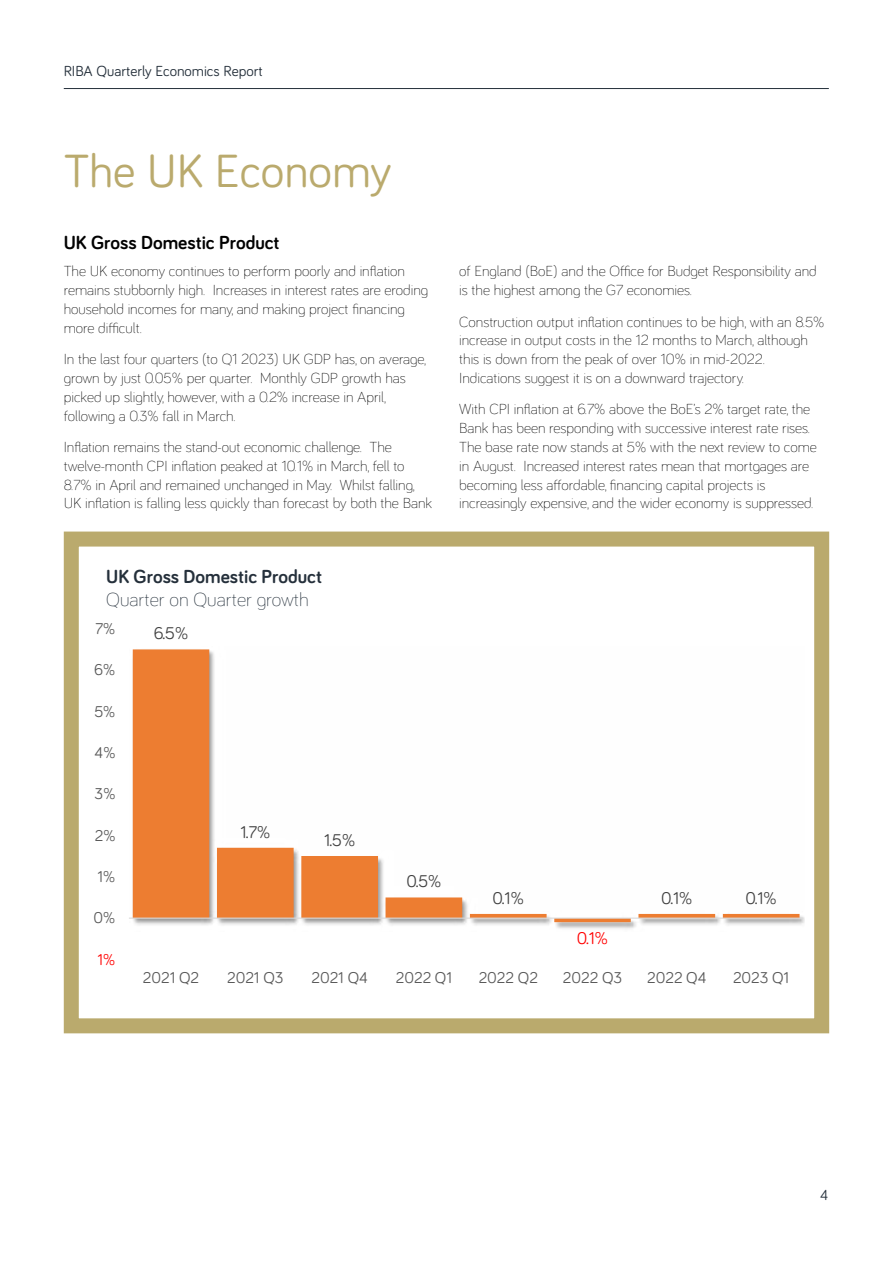
<style>
.page{position:relative;width:893px;height:1263px;background:#fff}
.page>*{position:absolute;margin:0;border:0;box-sizing:border-box;transform-origin:0 0}
.t1{font:48px "Bariol";color:#baaa6d}
.t2{font:700 19.5px "Bariol";color:#000}
.t3{font:700 19.5px "Bariol";color:#25303b}
.t4{font:300 19.5px "Bariol";color:#25303b}
.t5{font:17.55px "Bariol";color:#404040}
.t6{font:17.55px "Bariol";color:#f00}
.t7{font:16.05px "Bariol";color:#595959}
.t8{font:16.05px "Bariol";color:#f00}
.t9{font:300 15px/18.8px "Bariol";color:#000}
.t10{font:15px "Bariol";color:#25303b}
</style>
<div class="page">
<hr style="left:64px;top:88px;width:765px;height:1px;background:#25303b">
<div style="left:64px;top:531px;width:765px;height:502px;border:15px solid #baaa6d"></div>
<div style="left:84px;top:623px;width:730px;height:366px;background:#fff"></div>
<img style="left:132px;top:649px;width:672px;height:280px">
<svg style="left:133px;top:649px;width:666px;height:273px"></svg>
<hr style="left:129px;top:917px;width:674px;height:2px;background:#d9d9d9">
<p class="t10" style="left:64px;top:60px;width:201px">RIBA Quarterly Economics Report</p>
<h1 class="t1" style="left:64px;top:138px;width:329px">The UK Economy</h1>
<h2 class="t2" style="left:64px;top:229px;width:217px">UK Gross Domestic Product</h2>
<p class="t9" style="left:64px;top:261px;width:366px">The UK economy continues to perform poorly and inflation remains stubbornly high. Increases in interest rates are eroding household incomes for many, and making project financing more difficult.</p>
<p class="t9" style="left:64px;top:349px;width:364px">In the last four quarters (to Q1 2023) UK GDP has, on average, grown by just 0.05% per quarter. Monthly GDP growth has picked up slightly, however, with a 0.2% increase in April, following a 0.3% fall in March.</p>
<p class="t9" style="left:64px;top:437px;width:370px">Inflation remains the stand-out economic challenge. The twelve-month CPI inflation peaked at 10.1% in March, fell to 8.7% in April and remained unchanged in May. Whilst falling, UK inflation is falling less quickly than forecast by both the Bank</p>
<p class="t9" style="left:459px;top:261px;width:359px">of England (BoE) and the Office for Budget Responsibility and is the highest among the G7 economies.</p>
<p class="t9" style="left:459px;top:311px;width:367px">Construction output inflation continues to be high, with an 8.5% increase in output costs in the 12 months to March, although this is down from the peak of over 10% in mid-2022.<br>Indications suggest it is on a downward trajectory.</p>
<p class="t9" style="left:459px;top:399px;width:359px">With CPI inflation at 6.7% above the BoE’s 2% target rate, the Bank has been responding with successive interest rate rises.<br>The base rate now stands at 5% with the next review to come in August. Increased interest rates mean that mortgages are becoming less affordable, financing capital projects is increasingly expensive, and the wider economy is suppressed.</p>
<h2 class="t3" style="left:106px;top:563px;width:217px">UK Gross Domestic Product</h2>
<h2 class="t4" style="left:106px;top:586px;width:204px">Quarter on Quarter growth</h2>
<p class="t5" style="left:154px;top:621px;width:36px">6.5%</p>
<p class="t7" style="left:96px;top:617px;width:21px">7%</p>
<p class="t7" style="left:94px;top:659px;width:23px">6%</p>
<p class="t7" style="left:94px;top:700px;width:22px">5%</p>
<p class="t7" style="left:95px;top:741px;width:22px">4%</p>
<p class="t7" style="left:95px;top:783px;width:22px">3%</p>
<p class="t7" style="left:95px;top:824px;width:22px">2%</p>
<p class="t7" style="left:98px;top:865px;width:19px">1%</p>
<p class="t7" style="left:94px;top:907px;width:23px">0%</p>
<p class="t8" style="left:98px;top:948px;width:19px">1%</p>
<p class="t5" style="left:240px;top:820px;width:31px">1.7%</p>
<p class="t5" style="left:324px;top:828px;width:33px">1.5%</p>
<p class="t5" style="left:406px;top:869px;width:36px">0.5%</p>
<p class="t5" style="left:492px;top:886px;width:33px">0.1%</p>
<p class="t6" style="left:577px;top:926px;width:33px">0.1%</p>
<p class="t5" style="left:661px;top:886px;width:33px">0.1%</p>
<p class="t5" style="left:745px;top:886px;width:33px">0.1%</p>
<p class="t7" style="left:143px;top:967px;width:58px">2021 Q2</p>
<p class="t7" style="left:227px;top:967px;width:58px">2021 Q3</p>
<p class="t7" style="left:311px;top:967px;width:58px">2021 Q4</p>
<p class="t7" style="left:396px;top:967px;width:58px">2022 Q1</p>
<p class="t7" style="left:479px;top:967px;width:61px">2022 Q2</p>
<p class="t7" style="left:563px;top:967px;width:61px">2022 Q3</p>
<p class="t7" style="left:647px;top:967px;width:61px">2022 Q4</p>
<p class="t7" style="left:733px;top:967px;width:58px">2023 Q1</p>
<p class="t10" style="left:820px;top:1184px;width:10px">4</p>
</div>
